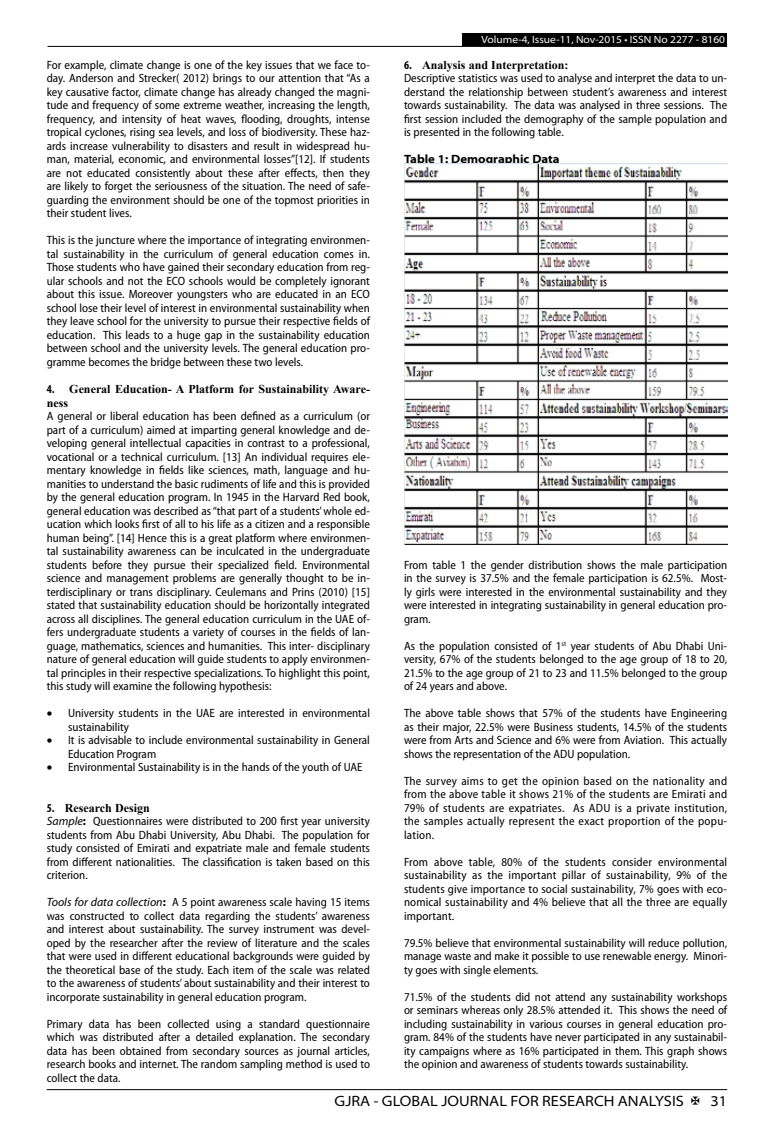
<style>
.page{position:relative;width:774px;height:1136px;background:#fff}
.page>*{position:absolute;margin:0;border:0;box-sizing:border-box;transform-origin:0 0}
.t1{font:semi-expanded 15px "Myriad Pro";color:#000}
.t2{font:semi-condensed 12px/13.5px "Myriad Pro";color:#000;text-align:justify}
.t3{font:700 12px/13.5px "Times New Roman";color:#000}
.t4{font:700 semi-expanded 12px "Myriad Pro";color:#000}
.t5{font:semi-expanded 10.5px "Myriad Pro";color:#fff}
.s1{font-family:"Myriad Pro";font-stretch:condensed}
.s2{font-style:italic;font-stretch:normal}
.s3{font-weight:700;font-stretch:normal}
</style>
<div class="page">
<hr style="left:47px;top:1089px;width:680px;height:1px;background:#000">
<div style="left:462px;top:33px;width:265px;height:13px;background:#000"></div>
<hr style="left:47px;top:46px;width:680px;height:1px;background:#000">
<img style="left:404px;top:164px;width:323px;height:380px">
<p class="t2" style="left:47px;top:58px;width:325px">For example, climate change is one of the key issues that we face to&shy;day. Anderson and Strecker( 2012) brings to our attention that “As a key causative factor, climate change has already changed the magni&shy;tude and frequency of some extreme weather, increasing the length, frequency, and intensity of heat waves, flooding, droughts, intense tropical cyclones, rising sea levels, and loss of biodiversity. These haz&shy;ards increase vulnerability to disasters and result in widespread hu&shy;man, material, economic, and environmental losses”[12]. If students are not educated consistently about these after effects, then they are likely to forget the seriousness of the situation. The need of safe&shy;guarding the environment should be one of the topmost priorities in their student lives.</p>
<p class="t2" style="left:47px;top:234px;width:325px">This is the juncture where the importance of integrating environmen&shy;tal sustainability in the curriculum of general education comes in.<br>Those students who have gained their secondary education from reg&shy;ular schools and not the ECO schools would be completely ignorant about this issue. Moreover youngsters who are educated in an ECO school lose their level of interest in environmental sustainability when they leave school for the university to pursue their respective fields of education. This leads to a huge gap in the sustainability education between school and the university levels. The general education pro&shy;gramme becomes the bridge between these two levels.</p>
<p class="t3" style="left:47px;top:382px;width:325px"><span class="s1">4.</span> General Education- A Platform for Sustainability Aware&shy;ness</p>
<p class="t2" style="left:47px;top:409px;width:325px">A general or liberal education has been defined as a curriculum (or part of a curriculum) aimed at imparting general knowledge and de&shy;veloping general intellectual capacities in contrast to a professional, vocational or a technical curriculum. [13] An individual requires ele&shy;mentary knowledge in fields like sciences, math, language and hu&shy;manities to understand the basic rudiments of life and this is provided by the general education program. In 1945 in the Harvard Red book, general education was described as “that part of a students’ whole ed&shy;ucation which looks first of all to his life as a citizen and a responsible human being”. [14] Hence this is a great platform where environmen&shy;tal sustainability awareness can be inculcated in the undergraduate students before they pursue their specialized field. Environmental science and management problems are generally thought to be in&shy;terdisciplinary or trans disciplinary. Ceulemans and Prins (2010) [15] stated that sustainability education should be horizontally integrated across all disciplines. The general education curriculum in the UAE of&shy;fers undergraduate students a variety of courses in the fields of lan&shy;guage, mathematics, sciences and humanities. This inter- disciplinary nature of general education will guide students to apply environmen&shy;tal principles in their respective specializations. To highlight this point, this study will examine the following hypothesis:</p>
<p class="t2" style="left:68px;top:706px;width:303px;text-indent:-21px">• University students in the UAE are interested in environmental sustainability</p>
<p class="t2" style="left:68px;top:733px;width:303px;text-indent:-21px">• It is advisable to include environmental sustainability in General<br>Education Program</p>
<p class="t2" style="left:47px;top:760px;width:317px">• Environmental Sustainability is in the hands of the youth of UAE</p>
<p class="t3" style="left:47px;top:800px;width:105px"><span class="s1">5.</span> Research Design</p>
<p class="t2" style="left:47px;top:814px;width:325px"><span class="s2">Sample</span><span class="s3">:</span> Questionnaires were distributed to 200 first year university students from Abu Dhabi University, Abu Dhabi. The population for study consisted of Emirati and expatriate male and female students from different nationalities. The classification is taken based on this criterion.</p>
<p class="t2" style="left:47px;top:895px;width:325px"><span class="s2">Tools for data collection</span><span class="s3">:</span> A 5 point awareness scale having 15 items was constructed to collect data regarding the students’ awareness and interest about sustainability. The survey instrument was devel&shy;oped by the researcher after the review of literature and the scales that were used in different educational backgrounds were guided by the theoretical base of the study. Each item of the scale was related to the awareness of students’ about sustainability and their interest to incorporate sustainability in general education program.</p>
<p class="t2" style="left:47px;top:1017px;width:325px">Primary data has been collected using a standard questionnaire which was distributed after a detailed explanation. The secondary data has been obtained from secondary sources as journal articles, research books and internet. The random sampling method is used to collect the data.</p>
<p class="t5" style="left:481px;top:34px;width:245px">Volume-4, Issue-11, Nov-2015 • ISSN No 2277 - 8160</p>
<p class="t3" style="left:404px;top:58px;width:166px"><span class="s1">6.</span> Analysis and Interpretation:</p>
<p class="t2" style="left:404px;top:72px;width:325px">Descriptive statistics was used to analyse and interpret the data to un&shy;derstand the relationship between student’s awareness and interest towards sustainability. The data was analysed in three sessions. The first session included the demography of the sample population and is presented in the following table.</p>
<p class="t4" style="left:404px;top:152px;width:157px">Table 1: Demographic Data</p>
<p class="t2" style="left:404px;top:558px;width:325px">From table 1 the gender distribution shows the male participation in the survey is 37.5% and the female participation is 62.5%. Most&shy;ly girls were interested in the environmental sustainability and they were interested in integrating sustainability in general education pro&shy;gram.</p>
<p class="t2" style="left:404px;top:639px;width:325px">As the population consisted of 1<sup>st</sup> year students of Abu Dhabi Uni&shy;versity, 67% of the students belonged to the age group of 18 to 20, 21.5% to the age group of 21 to 23 and 11.5% belonged to the group of 24 years and above.</p>
<p class="t2" style="left:404px;top:706px;width:325px">The above table shows that 57% of the students have Engineering as their major, 22.5% were Business students, 14.5% of the students were from Arts and Science and 6% were from Aviation. This actually shows the representation of the ADU population.</p>
<p class="t2" style="left:404px;top:774px;width:325px">The survey aims to get the opinion based on the nationality and from the above table it shows 21% of the students are Emirati and 79% of students are expatriates. As ADU is a private institution, the samples actually represent the exact proportion of the popu&shy;lation.</p>
<p class="t2" style="left:404px;top:855px;width:325px">From above table, 80% of the students consider environmental sustainability as the important pillar of sustainability, 9% of the students give importance to social sustainability, 7% goes with eco&shy;nomical sustainability and 4% believe that all the three are equally important.</p>
<p class="t2" style="left:404px;top:936px;width:325px">79.5% believe that environmental sustainability will reduce pollution, manage waste and make it possible to use renewable energy. Minori&shy;ty goes with single elements.</p>
<p class="t2" style="left:404px;top:990px;width:325px">71.5% of the students did not attend any sustainability workshops or seminars whereas only 28.5% attended it. This shows the need of including sustainability in various courses in general education pro&shy;gram. 84% of the students have never participated in any sustainabil&shy;ity campaigns where as 16% participated in them. This graph shows the opinion and awareness of students towards sustainability.</p>
<p class="t1" style="left:335px;top:1092px;width:351px">GJRA - GLOBAL JOURNAL FOR RESEARCH ANALYSIS</p>
<p class="t1" style="left:710px;top:1092px;width:18px">31</p>
</div>
